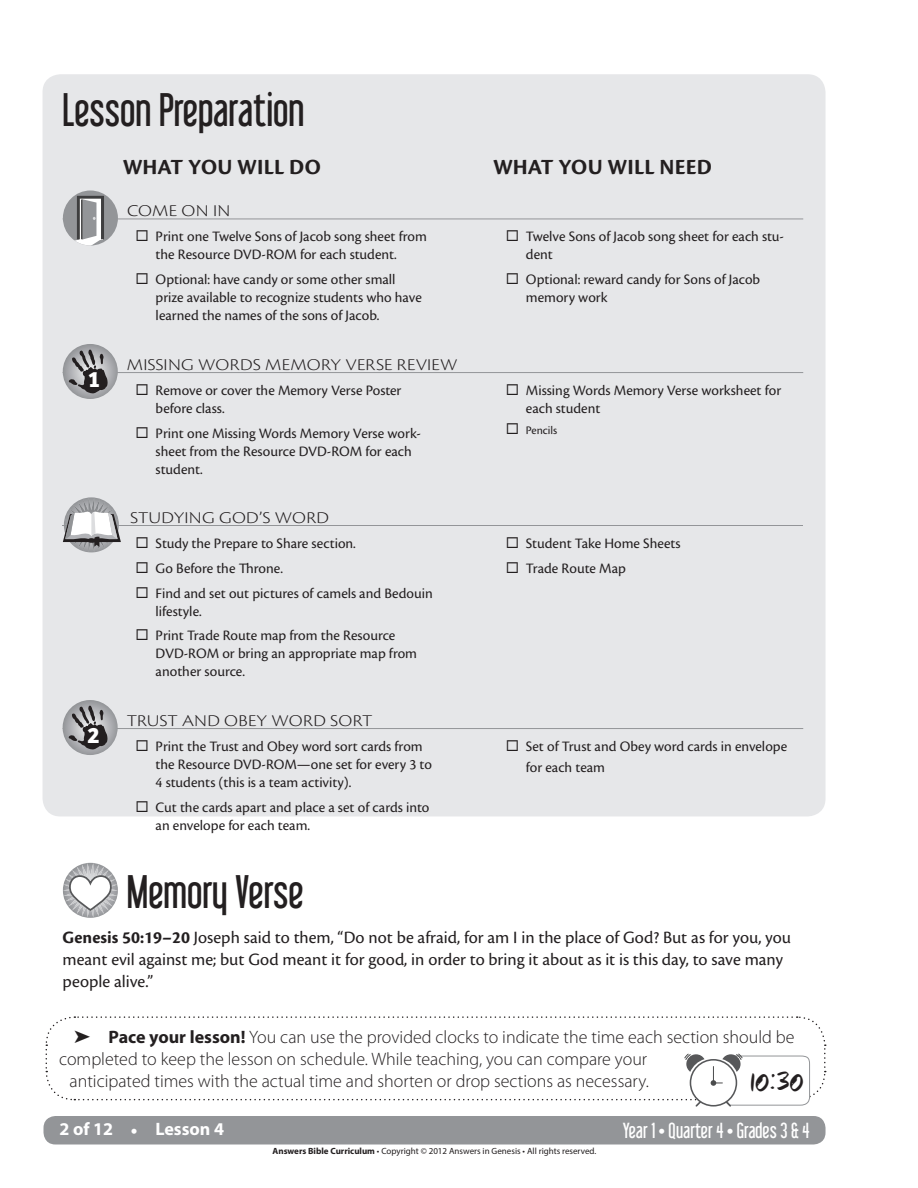
<style>
.page{position:relative;width:918px;height:1188px;background:#fff}
.page>*{position:absolute;margin:0;border:0;box-sizing:border-box;transform-origin:0 0}
.t1{font:45px "Hand Test";color:#231f20}
.t2{font:42px "Libel Suit";color:#231f20}
.t3{font:700 22.95px "Bree";color:#fff}
.t4{font:700 22.5px "Cronos Pro";letter-spacing:.005em;color:#231f20}
.t5{font:19.5px "Libel Suit";color:#fff}
.t6{font:300 18px "Myriad Pro";color:#231f20}
.t7{font:18px/21.6px "Cronos Pro";color:#231f20}
.t8{font:700 18px "Myriad Pro";color:#fff}
.t9{font:300 17.1px "Cronos Pro";letter-spacing:.01em;color:#231f20;scale:1.14 1}
.t10{font:15px/18px "Cronos Pro";color:#231f20}
.t11{font:12px "Cronos Pro";letter-spacing:-.005em;color:#231f20}
.t12{font:9px "Myriad Pro";color:#231f20}
.s1{font-weight:700}
.s2{font-family:"Libel Suit";font-weight:400;font-size:19.5px}
</style>
<div class="page">
<div style="left:44px;top:1116px;width:782px;height:28px;background:#939598;border-radius:12px"></div>
<div style="left:43px;top:74px;width:783px;height:742px;background:#e6e7e9;border-radius:18px"></div>
<hr style="left:63px;top:219px;width:740px;height:1px;background:#939598">
<div style="left:63px;top:190px;width:55px;height:56px;background:#939598;border-radius:50%"></div>
<svg style="left:63px;top:196px;width:41px;height:50px"></svg>
<hr style="left:81px;top:199px;width:2px;height:40px;background:#3e3e3f">
<hr style="left:63px;top:372px;width:740px;height:1px;background:#939598">
<svg style="left:63px;top:344px;width:55px;height:55px"></svg>
<svg style="left:68px;top:348px;width:40px;height:46px;background:#7c7b7d"></svg>
<hr style="left:63px;top:525px;width:740px;height:1px;background:#939598">
<svg style="left:63px;top:498px;width:58px;height:55px"></svg>
<hr style="left:63px;top:728px;width:740px;height:1px;background:#939598">
<svg style="left:63px;top:700px;width:55px;height:55px"></svg>
<svg style="left:68px;top:704px;width:40px;height:46px;background:#7c7b7d"></svg>
<svg style="left:63px;top:863px;width:55px;height:55px"></svg>
<svg style="left:45px;top:1016px;width:781px;height:91px"></svg>
<h2 class="t2" style="left:63px;top:85px;width:243px">Lesson Preparation</h2>
<h3 class="t4" style="left:123px;top:154px;width:200px">WHAT YOU WILL DO</h3>
<h3 class="t4" style="left:493px;top:154px;width:220px">WHAT YOU WILL NEED</h3>
<p class="t9" style="left:127px;top:201px;width:92px">COME ON IN</p>
<p class="t10" style="left:156px;top:228px;width:273px">Print one Twelve Sons of Jacob song sheet from the Resource DVD-ROM for each student.</p>
<p class="t10" style="left:156px;top:270px;width:268px">Optional: have candy or some other small prize available to recognize students who have learned the names of the sons of Jacob.</p>
<p class="t10" style="left:526px;top:228px;width:260px">Twelve Sons of Jacob song sheet for each stu&shy;dent</p>
<p class="t10" style="left:526px;top:270px;width:236px">Optional: reward candy for Sons of Jacob memory work</p>
<h3 class="t3" style="left:88px;top:365px;width:13px">1</h3>
<h3 class="t3" style="left:88px;top:722px;width:13px">2</h3>
<p class="t9" style="left:127px;top:354px;width:291px">MISSING WORDS MEMORY VERSE REVIEW</p>
<p class="t10" style="left:156px;top:381px;width:247px">Remove or cover the Memory Verse Poster before class.</p>
<p class="t10" style="left:156px;top:424px;width:267px">Print one Missing Words Memory Verse work&shy;sheet from the Resource DVD-ROM for each student.</p>
<p class="t9" style="left:130px;top:508px;width:176px">STUDYING GOD’S WORD</p>
<p class="t10" style="left:156px;top:531px;width:279px;line-height:24.8px">Study the Prepare to Share section.<br>Go Before the Throne.<br>Find and set out pictures of camels and Bedouin</p>
<p class="t10" style="left:156px;top:599px;width:241px;line-height:24.8px">lifestyle.<br>Print Trade Route map from the Resource</p>
<p class="t10" style="left:156px;top:645px;width:263px">DVD-ROM or bring an appropriate map from another source.</p>
<p class="t9" style="left:127px;top:710px;width:217px">TRUST AND OBEY WORD SORT</p>
<p class="t10" style="left:156px;top:737px;width:278px">Print the Trust and Obey word sort cards from the Resource DVD-ROM—one set for every 3 to<br>4 students (this is a team activity).</p>
<p class="t10" style="left:156px;top:798px;width:275px">Cut the cards apart and place a set of cards into an envelope for each team.</p>
<p class="t10" style="left:526px;top:381px;width:257px">Missing Words Memory Verse worksheet for each student</p>
<p class="t11" style="left:526px;top:423px;width:33px">Pencils</p>
<p class="t10" style="left:526px;top:531px;width:156px;line-height:24.8px">Student Take Home Sheets<br>Trade Route Map</p>
<p class="t10" style="left:526px;top:735px;width:263px;line-height:21.6px">Set of Trust and Obey word cards in envelope for each team</p>
<h2 class="t2" style="left:127px;top:867px;width:178px">Memory Verse</h2>
<p class="t7" style="left:63px;top:927px;width:730px"><span class="s1">Genesis 50:19–20</span> Joseph said to them, “Do not be afraid, for am I in the place of God? But as for you, you meant evil against me; but God meant it for good, in order to bring it about as it is this day, to save many people alive.”</p>
<p class="t6" style="left:74px;top:1028px;width:722px">➤ <span class="s1">Pace your lesson!</span> You can use the provided clocks to indicate the time each section should be</p>
<p class="t6" style="left:59px;top:1049px;width:590px">completed to keep the lesson on schedule. While teaching, you can compare your</p>
<p class="t6" style="left:70px;top:1071px;width:581px">anticipated times with the actual time and shorten or drop sections as necessary.</p>
<h1 class="t1" style="left:751px;top:1048px;width:55px">10:30</h1>
<p class="t8" style="left:60px;top:1118px;width:166px">2 of 12 <span class="s2">•</span> Lesson 4</p>
<h3 class="t5" style="left:623px;top:1118px;width:188px">Year 1 • Quarter 4 • Grades 3 &amp; 4</h3>
<p class="t12" style="left:273px;top:1145px;width:325px"><span class="s1">Answers Bible Curriculum</span> • Copyright © 2012 Answers in Genesis • All rights reserved.</p>
</div>
